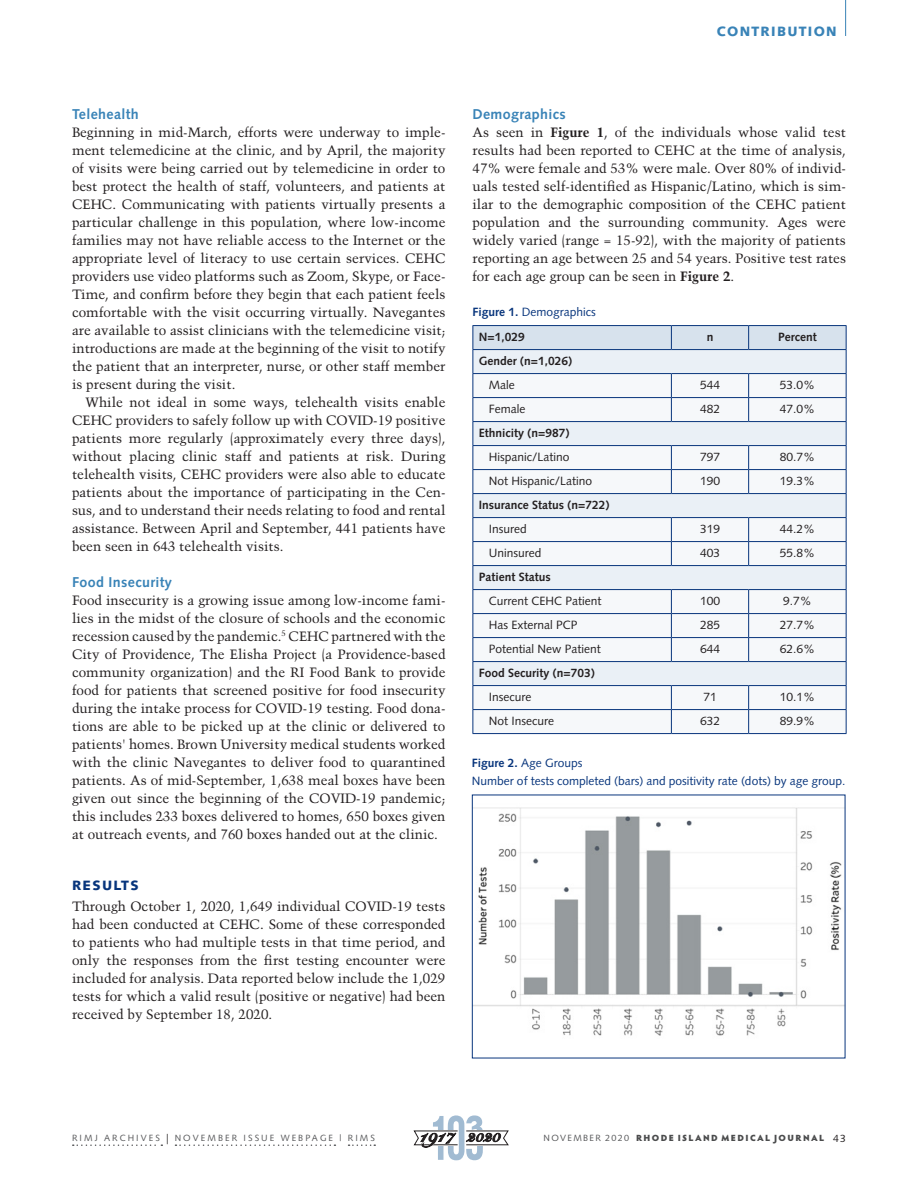
<style>
.page{position:relative;width:918px;height:1188px;background:#fff}
.page>*{position:absolute;margin:0;border:0;box-sizing:border-box;transform-origin:0 0}
.clinical_Subhead{font:700 14.25px "Syntax";letter-spacing:.025em;color:#3983b7}
.clinical_text_1st_pa{font:13.5px/18px "Trump Mediaeval";color:#231f20;text-align:justify}
.clinical_text__9_12{font:13.5px/18px "Trump Mediaeval";color:#231f20;text-align:justify}
.dept_blue{font:900 13.5px "Syntax";letter-spacing:.1em;color:#3983b7}
.clincal_Head{font:900 13.5px "Syntax";letter-spacing:.1em;color:#08357c}
.TABLE_text{font:12px "Syntax";color:#231f20}
.TABLE_text-2{font:700 12px "Syntax";color:#231f20}
.clinical_figure_capt{font:12px "Syntax";color:#08357c}
.t1{font:900 9px "Hypatia Sans Pro";letter-spacing:.155em;color:#4b4c4d}
.t2{font:9px "Syntax";letter-spacing:.23em;color:#57585a}
.s1{font-weight:700}
.s2{font-size:13.5px;color:#231f20}
.s3{font-family:"Syntax";font-weight:400;color:#57585a}
.s4{font-family:"Syntax";font-weight:400;font-size:10.5px;color:#231f20}
</style>
<div class="page">
<hr style="left:845px;top:0;width:1px;height:36px;background:#3983b7">
<svg style="left:414px;top:1115px;width:95px;height:45px"></svg>
<hr style="left:472px;top:325px;width:199px;height:1px;background:#08357c">
<hr style="left:671px;top:325px;width:78px;height:1px;background:#08357c">
<hr style="left:749px;top:325px;width:98px;height:1px;background:#08357c">
<svg style="left:472px;top:326px;width:375px;height:407px"></svg>
<hr style="left:472px;top:733px;width:199px;height:1px;background:#08357c">
<hr style="left:671px;top:733px;width:78px;height:1px;background:#08357c">
<hr style="left:749px;top:733px;width:98px;height:1px;background:#08357c">
<img style="left:474px;top:807px;width:369px;height:229px">
<svg style="left:73px;top:1144px;width:89px;height:2px"></svg>
<svg style="left:175px;top:1144px;width:160px;height:2px"></svg>
<svg style="left:349px;top:1144px;width:26px;height:2px"></svg>
<p class="dept_blue" style="left:717px;top:23px;width:122px">CONTRIBUTION</p>
<p class="clinical_Subhead" style="left:72px;top:106px;width:68px">Telehealth</p>
<p class="clinical_text_1st_pa" style="left:72px;top:123px;width:375px">Beginning in mid-March, efforts were underway to imple&shy;ment telemedicine at the clinic, and by April, the majority of visits were being carried out by telemedicine in order to best protect the health of staff, volunteers, and patients at CEHC. Communicating with patients virtually presents a particular challenge in this population, where low-income families may not have reliable access to the Internet or the appropriate level of literacy to use certain services. CEHC providers use video platforms such as Zoom, Skype, or Face-Time, and confirm before they begin that each patient feels comfortable with the visit occurring virtually. Navegantes are available to assist clinicians with the telemedicine visit; introductions are made at the beginning of the visit to notify the patient that an interpreter, nurse, or other staff member is present during the visit.</p>
<p class="clinical_text__9_12" style="left:72px;top:393px;width:375px;text-indent:14px">While not ideal in some ways, telehealth visits enable CEHC providers to safely follow up with COVID-19 positive patients more regularly (approximately every three days), without placing clinic staff and patients at risk. During telehealth visits, CEHC providers were also able to educate patients about the importance of participating in the Cen&shy;sus, and to understand their needs relating to food and rental assistance. Between April and September, 441 patients have been seen in 643 telehealth visits.</p>
<p class="clinical_Subhead" style="left:72px;top:574px;width:101px">Food Insecurity</p>
<p class="clinical_text_1st_pa" style="left:72px;top:591px;width:375px">Food insecurity is a growing issue among low-income fami&shy;lies in the midst of the closure of schools and the economic recession caused by the pandemic.<sup>5</sup> CEHC partnered with the City of Providence, The Elisha Project (a Providence-based community organization) and the RI Food Bank to provide food for patients that screened positive for food insecurity during the intake process for COVID-19 testing. Food dona&shy;tions are able to be picked up at the clinic or delivered to patients' homes. Brown University medical students worked with the clinic Navegantes to deliver food to quarantined patients. As of mid-September, 1,638 meal boxes have been given out since the beginning of the COVID-19 pandemic; this includes 233 boxes delivered to homes, 650 boxes given at outreach events, and 760 boxes handed out at the clinic.</p>
<p class="clincal_Head" style="left:72px;top:877px;width:68px">RESULTS</p>
<p class="clinical_text_1st_pa" style="left:72px;top:897px;width:375px">Through October 1, 2020, 1,649 individual COVID-19 tests had been conducted at CEHC. Some of these corresponded to patients who had multiple tests in that time period, and only the responses from the first testing encounter were included for analysis. Data reported below include the 1,029 tests for which a valid result (positive or negative) had been received by September 18, 2020.</p>
<p class="clinical_Subhead" style="left:472px;top:106px;width:95px">Demographics</p>
<p class="clinical_text_1st_pa" style="left:472px;top:123px;width:375px">As seen in <span class="s1">Figure 1</span>, of the individuals whose valid test results had been reported to CEHC at the time of analysis, 47% were female and 53% were male. Over 80% of individ&shy;uals tested self-identified as Hispanic/Latino, which is sim&shy;ilar to the demographic composition of the CEHC patient population and the surrounding community. Ages were widely varied (range = 15-92), with the majority of patients reporting an age between 25 and 54 years. Positive test rates for each age group can be seen in <span class="s1">Figure 2</span>.</p>
<p class="clinical_figure_capt" style="left:472px;top:305px;width:125px"><span class="s1">Figure 1.</span> Demographics</p>
<p class="TABLE_text-2" style="left:479px;top:330px;width:47px">N=1,029</p>
<p class="TABLE_text-2" style="left:707px;top:330px;width:8px">n</p>
<p class="TABLE_text-2" style="left:778px;top:330px;width:40px">Percent</p>
<p class="TABLE_text-2" style="left:479px;top:354px;width:95px">Gender (n=1,026)</p>
<p class="TABLE_text" style="left:489px;top:377px;width:27px">Male</p>
<p class="TABLE_text" style="left:700px;top:377px;width:22px">544</p>
<p class="TABLE_text" style="left:780px;top:377px;width:37px">53.0%</p>
<p class="TABLE_text" style="left:489px;top:401px;width:38px">Female</p>
<p class="TABLE_text" style="left:700px;top:401px;width:22px">482</p>
<p class="TABLE_text" style="left:780px;top:401px;width:37px">47.0%</p>
<p class="TABLE_text-2" style="left:479px;top:426px;width:92px">Ethnicity (n=987)</p>
<p class="TABLE_text" style="left:489px;top:449px;width:82px">Hispanic/Latino</p>
<p class="TABLE_text" style="left:700px;top:449px;width:22px">797</p>
<p class="TABLE_text" style="left:780px;top:449px;width:37px">80.7%</p>
<p class="TABLE_text" style="left:489px;top:473px;width:105px">Not Hispanic/Latino</p>
<p class="TABLE_text" style="left:700px;top:473px;width:22px">190</p>
<p class="TABLE_text" style="left:780px;top:473px;width:37px">19.3%</p>
<p class="TABLE_text-2" style="left:479px;top:498px;width:132px">Insurance Status (n=722)</p>
<p class="TABLE_text" style="left:489px;top:521px;width:39px">Insured</p>
<p class="TABLE_text" style="left:700px;top:521px;width:22px">319</p>
<p class="TABLE_text" style="left:780px;top:521px;width:37px">44.2%</p>
<p class="TABLE_text" style="left:489px;top:545px;width:54px">Uninsured</p>
<p class="TABLE_text" style="left:700px;top:545px;width:22px">403</p>
<p class="TABLE_text" style="left:780px;top:545px;width:37px">55.8%</p>
<p class="TABLE_text-2" style="left:479px;top:570px;width:73px">Patient Status</p>
<p class="TABLE_text" style="left:489px;top:593px;width:114px">Current CEHC Patient</p>
<p class="TABLE_text" style="left:700px;top:593px;width:22px">100</p>
<p class="TABLE_text" style="left:783px;top:593px;width:30px">9.7%</p>
<p class="TABLE_text" style="left:489px;top:617px;width:90px">Has External PCP</p>
<p class="TABLE_text" style="left:700px;top:617px;width:22px">285</p>
<p class="TABLE_text" style="left:780px;top:617px;width:37px">27.7%</p>
<p class="TABLE_text" style="left:489px;top:641px;width:114px">Potential New Patient</p>
<p class="TABLE_text" style="left:700px;top:641px;width:22px">644</p>
<p class="TABLE_text" style="left:780px;top:641px;width:37px">62.6%</p>
<p class="TABLE_text-2" style="left:479px;top:666px;width:117px">Food Security (n=703)</p>
<p class="TABLE_text" style="left:489px;top:689px;width:44px">Insecure</p>
<p class="TABLE_text" style="left:703px;top:689px;width:15px">71</p>
<p class="TABLE_text" style="left:780px;top:689px;width:37px">10.1%</p>
<p class="TABLE_text" style="left:489px;top:713px;width:67px">Not Insecure</p>
<p class="TABLE_text" style="left:700px;top:713px;width:22px">632</p>
<p class="TABLE_text" style="left:780px;top:713px;width:37px">89.9%</p>
<p class="clinical_figure_capt" style="left:472px;top:756px;width:112px"><span class="s1">Figure 2.</span> Age Groups</p>
<p class="clinical_figure_capt" style="left:472px;top:774px;width:375px">Number of tests completed (bars) and positivity rate (dots) by age group.</p>
<p class="t2" style="left:72px;top:1132px;width:305px">RIMJ ARCHIVES <span class="s2">|</span> NOVEMBER ISSUE WEBPAGE | RIMS</p>
<p class="t1" style="left:544px;top:1131px;width:304px"><span class="s3">NOVEMBER 2020</span> RHODE ISLAND MEDICAL JOURNAL <span class="s4">43</span></p>
</div>
